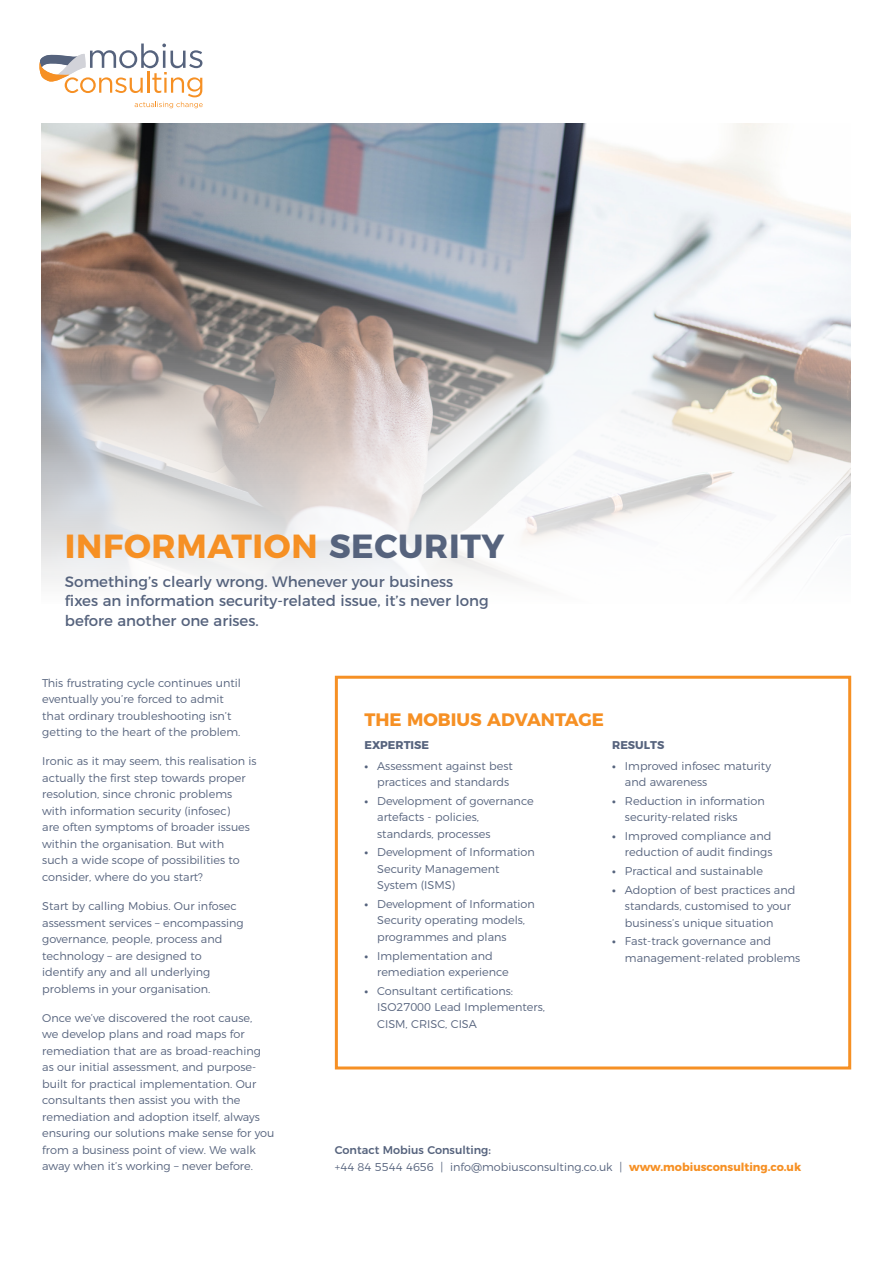
<style>
.page{position:relative;width:893px;height:1263px;background:#fff}
.page>*{position:absolute;margin:0;border:0;box-sizing:border-box;transform-origin:0 0}
.Heading{font:700 33.45px "Montserrat";letter-spacing:.02em;color:#f69024}
.Body{font:700 18px "Montserrat";color:#f69024}
.Intro{font:15px/19.5px "Montserrat";color:#56637d}
.Body-2{font:300 11.25px/16.5px "Montserrat";color:#56637d}
.Body-3{font:500 11.25px "Montserrat";color:#56637d}
.Body-4{font:700 11.25px "Montserrat";color:#56637d}
.s1{color:#56637d}
.s2{font-weight:700}
.s3{font-weight:700;color:#f69024}
</style>
<div class="page">
<div style="left:335px;top:676px;width:516px;height:393px;border:3px solid #f69024"></div>
<svg style="left:41px;top:123px;width:810px;height:460px"></svg>
<svg style="left:39px;top:44px;width:164px;height:64px"></svg>
<p class="Heading" style="left:65px;top:518px;width:441px">INFORMATION <span class="s1">SECURITY</span></p>
<p class="Intro" style="left:65px;top:570px;width:425px">Something’s clearly wrong. Whenever your business fixes an information security-related issue, it’s never long before another one arises.</p>
<p class="Body-2" style="left:42px;top:673px;width:200px">This frustrating cycle continues until eventually you’re forced to admit that ordinary troubleshooting isn’t getting to the heart of the problem.</p>
<p class="Body-2" style="left:42px;top:752px;width:216px">Ironic as it may seem, this realisation is actually the first step towards proper resolution, since chronic problems with information security (infosec)<br>are often symptoms of broader issues within the organisation. But with<br>such a wide scope of possibilities to consider, where do you start?</p>
<p class="Body-2" style="left:42px;top:897px;width:203px">Start by calling Mobius. Our infosec assessment services – encompassing governance, people, process and technology – are designed to identify any and all underlying problems in your organisation.</p>
<p class="Body-2" style="left:42px;top:1009px;width:234px">Once we’ve discovered the root cause,<br>we develop plans and road maps for remediation that are as broad-reaching as our initial assessment, and purpose&shy;built for practical implementation. Our consultants then assist you with the remediation and adoption itself, always ensuring our solutions make sense for you from a business point of view. We walk away when it’s working – never before.</p>
<p class="Body" style="left:364px;top:705px;width:241px">THE MOBIUS ADVANTAGE</p>
<p class="Body-4" style="left:364px;top:735px;width:66px">EXPERTISE</p>
<p class="Body-2" style="left:377px;top:756px;width:137px;text-indent:-13px"><span class="s2">•</span> Assessment against best practices and standards</p>
<p class="Body-2" style="left:377px;top:791px;width:158px;text-indent:-13px"><span class="s2">•</span> Development of governance artefacts - policies, standards, processes</p>
<p class="Body-2" style="left:377px;top:843px;width:159px;text-indent:-13px"><span class="s2">•</span> Development of Information<br>Security Management<br>System (ISMS)</p>
<p class="Body-2" style="left:377px;top:895px;width:159px;text-indent:-13px"><span class="s2">•</span> Development of Information<br>Security operating models, programmes and plans</p>
<p class="Body-2" style="left:377px;top:946px;width:133px;text-indent:-13px"><span class="s2">•</span> Implementation and remediation experience</p>
<p class="Body-2" style="left:377px;top:981px;width:169px;text-indent:-13px"><span class="s2">•</span> Consultant certifications:<br>ISO27000 Lead Implementers,<br>CISM, CRISC, CISA</p>
<p class="Body-4" style="left:612px;top:735px;width:54px">RESULTS</p>
<p class="Body-2" style="left:625px;top:756px;width:148px;text-indent:-13px"><span class="s2">•</span> Improved infosec maturity and awareness</p>
<p class="Body-2" style="left:625px;top:791px;width:141px;text-indent:-13px"><span class="s2">•</span> Reduction in information security-related risks</p>
<p class="Body-2" style="left:612px;top:826px;width:162px;text-align:right"><span class="s2">•</span> Improved compliance and reduction of audit findings</p>
<p class="Body-2" style="left:612px;top:862px;width:152px"><span class="s2">•</span> Practical and sustainable</p>
<p class="Body-2" style="left:625px;top:880px;width:172px;text-indent:-13px"><span class="s2">•</span> Adoption of best practices and standards, customised to your business’s unique situation</p>
<p class="Body-2" style="left:625px;top:932px;width:177px;text-indent:-13px"><span class="s2">•</span> Fast-track governance and management-related problems</p>
<p class="Body-3" style="left:335px;top:1141px;width:158px">Contact Mobius Consulting:</p>
<p class="Body-2" style="left:335px;top:1157px;width:468px">+44 84 5544 4656 | info@mobiusconsulting.co.uk | <span class="s3">www.mobiusconsulting.co.uk</span></p>
</div>
